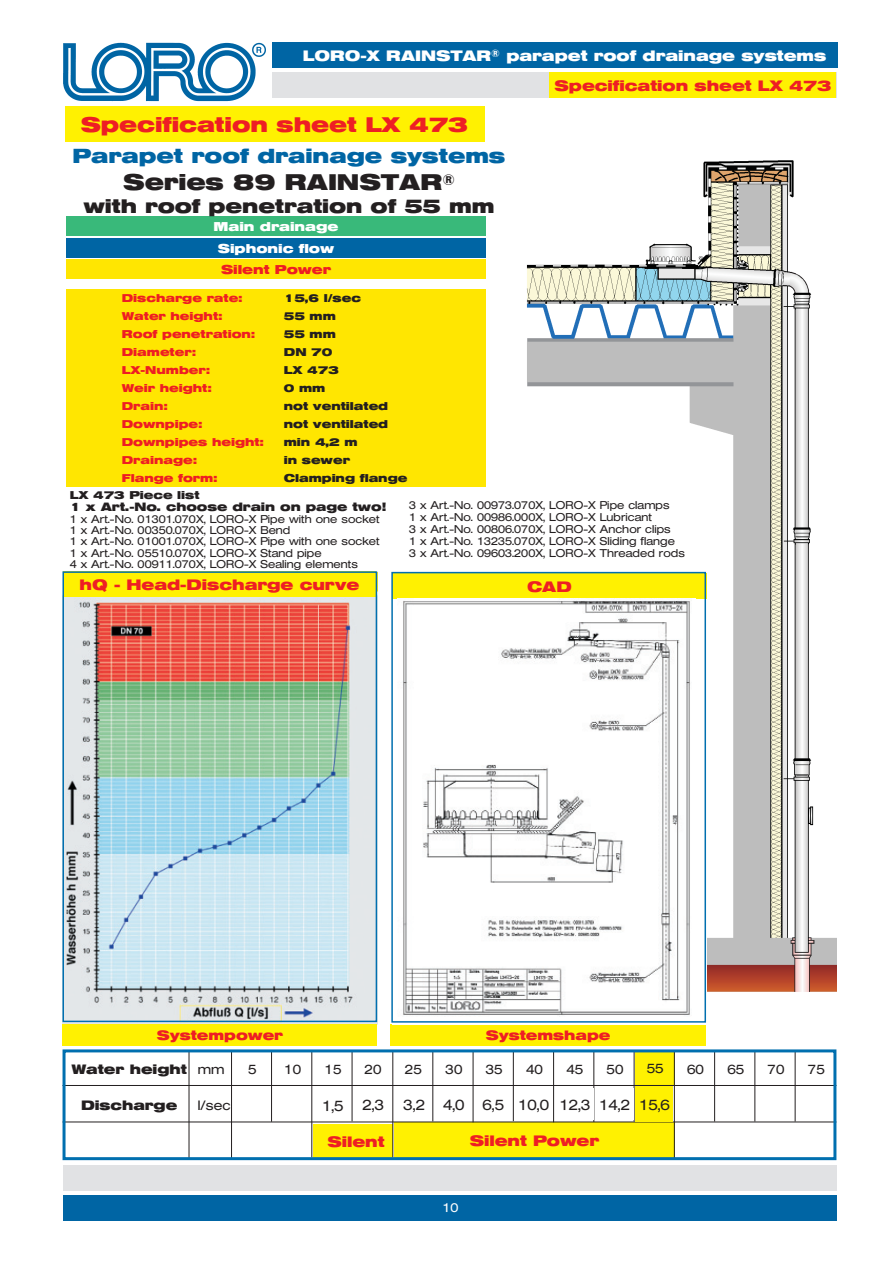
<style>
.page{position:relative;width:893px;height:1263px;background:#fff}
.page>*{position:absolute;margin:0;border:0;box-sizing:border-box;transform-origin:0 0}
.t1{font:700 22.5px "Helvetica Extended BQ";color:#231f20}
.t2{font:700 21px "Helvetica Extended BQ";color:#ee1e24}
.t3{font:700 20.25px "Helvetica Extended BQ";color:#0065a4}
.t4{font:700 19.5px "Helvetica Extended BQ";color:#231f20}
.t5{font:700 15px "Helvetica Extended BQ";color:#ee1e24}
.t6{font:700 15px "Helvetica Extended BQ";color:#fff}
.t7{font:300 15px "Helvetica Extended BQ";color:#231f20}
.t8{font:300 13.5px "Helvetica Extended BQ";color:#231f20}
.t9{font:700 13.5px "Helvetica Extended BQ";color:#ee1e24}
.t10{font:700 13.5px "Helvetica Extended BQ";color:#231f20}
.t11{font:700 12.75px "Helvetica Extended BQ";color:#fff}
.t12{font:700 12.75px "Helvetica Extended BQ";color:#ee1d23}
.t13{font:300 12.75px "Helvetica Extended BQ";color:#fff}
.t14{font:700 12px "Helvetica Extended BQ";color:#231f20}
.t15{font:300 11.25px/11.4px "Helvetica Extended BQ";color:#231f20}
.t16{font:700 11.25px "Helvetica Extended BQ";color:#ee1d23}
.t17{font:700 11.25px "Helvetica Extended BQ";color:#231f20}
.t18{font:700 11.25px "Helvetica Extended BQ";color:#ee1e24}
</style>
<div class="page">
<img style="left:63px;top:597px;width:314px;height:427px">
<img style="left:522px;top:160px;width:314px;height:832px">
<div style="left:392px;top:573px;width:315px;height:26px;background:#fff101"></div>
<svg style="left:353px;top:1087px;width:41px;height:37px"></svg>
<svg style="left:394px;top:1087px;width:40px;height:35px"></svg>
<svg style="left:434px;top:1087px;width:39px;height:35px"></svg>
<svg style="left:313px;top:1087px;width:40px;height:35px"></svg>
<div style="left:635px;top:1051px;width:40px;height:33px;background:#fff101"></div>
<div style="left:394px;top:1122px;width:281px;height:36px;background:#fff101"></div>
<hr style="left:63px;top:1085px;width:773px;height:1px;background:#231f20">
<hr style="left:63px;top:1122px;width:773px;height:1px;background:#231f20">
<hr style="left:189px;top:1051px;width:1px;height:108px;background:#231f20">
<hr style="left:271px;top:1051px;width:1px;height:71px;background:#231f20">
<hr style="left:311px;top:1051px;width:1px;height:106px;background:#231f20">
<hr style="left:352px;top:1051px;width:1px;height:70px;background:#231f20">
<hr style="left:473px;top:1051px;width:1px;height:71px;background:#231f20">
<hr style="left:513px;top:1051px;width:1px;height:70px;background:#231f20">
<hr style="left:553px;top:1051px;width:1px;height:71px;background:#231f20">
<hr style="left:593px;top:1051px;width:1px;height:71px;background:#231f20">
<hr style="left:634px;top:1051px;width:1px;height:70px;background:#231f20">
<hr style="left:674px;top:1051px;width:1px;height:107px;background:#231f20">
<hr style="left:714px;top:1051px;width:1px;height:70px;background:#231f20">
<hr style="left:754px;top:1051px;width:1px;height:70px;background:#231f20">
<hr style="left:795px;top:1051px;width:1px;height:70px;background:#231f20">
<hr style="left:231px;top:1051px;width:1px;height:108px;background:#231f20">
<div style="left:63px;top:1024px;width:314px;height:22px;background:#fff101"></div>
<div style="left:390px;top:1024px;width:316px;height:22px;background:#fff101"></div>
<hr style="left:432px;top:1051px;width:1px;height:70px;background:#231f20">
<div style="left:63px;top:571px;width:313px;height:26px;background:#fff101"></div>
<div style="left:63px;top:1195px;width:774px;height:25px;background:#0065a4"></div>
<div style="left:63px;top:1165px;width:774px;height:26px;background:#e1e2e4"></div>
<div style="left:272px;top:43px;width:565px;height:25px;background:#0065a4"></div>
<div style="left:272px;top:72px;width:565px;height:26px;background:#e1e2e4"></div>
<div style="left:316px;top:1089px;width:34px;height:32px;background:#fff"></div>
<div style="left:356px;top:1089px;width:34px;height:31px;background:#fff"></div>
<div style="left:397px;top:1089px;width:34px;height:31px;background:#fff"></div>
<div style="left:437px;top:1089px;width:34px;height:31px;background:#fff"></div>
<div style="left:556px;top:1089px;width:38px;height:31px;background:#fff"></div>
<div style="left:636px;top:1086px;width:37px;height:36px;background:#fff101"></div>
<div style="left:313px;top:1124px;width:80px;height:34px;background:#fff101"></div>
<hr style="left:392px;top:1051px;width:1px;height:106px;background:#231f20">
<img style="left:63px;top:42px;width:203px;height:60px">
<div style="left:392px;top:599px;width:315px;height:425px;background:#fff"></div>
<img style="left:403px;top:600px;width:287px;height:415px">
<div style="left:391px;top:572px;width:315px;height:451px;border:2px solid #006faf"></div>
<div style="left:62px;top:571px;width:315px;height:451px;border:2px solid #006faf"></div>
<div style="left:65px;top:107px;width:419px;height:35px;background:#fff101"></div>
<div style="left:66px;top:238px;width:420px;height:20px;background:#0065a4"></div>
<div style="left:66px;top:216px;width:420px;height:20px;background:#39b97a"></div>
<div style="left:66px;top:259px;width:420px;height:20px;background:#ffe601"></div>
<div style="left:66px;top:289px;width:420px;height:17px;background:#ffe601"></div>
<div style="left:66px;top:307px;width:420px;height:17px;background:#ffe601"></div>
<div style="left:66px;top:325px;width:420px;height:17px;background:#ffe601"></div>
<div style="left:66px;top:343px;width:420px;height:17px;background:#ffe601"></div>
<div style="left:66px;top:361px;width:420px;height:17px;background:#ffe601"></div>
<div style="left:66px;top:379px;width:420px;height:17px;background:#ffe601"></div>
<div style="left:66px;top:397px;width:420px;height:17px;background:#ffe601"></div>
<div style="left:66px;top:415px;width:420px;height:17px;background:#ffe601"></div>
<div style="left:66px;top:433px;width:420px;height:17px;background:#ffe601"></div>
<div style="left:66px;top:451px;width:420px;height:17px;background:#ffe601"></div>
<div style="left:66px;top:469px;width:420px;height:17px;background:#ffe601"></div>
<div style="left:549px;top:73px;width:287px;height:25px;background:#fff101"></div>
<div style="left:63px;top:1049px;width:773px;height:111px;border:3px solid #006faf"></div>
<h3 class="t6" style="left:303px;top:47px;width:525px">LORO-X RAINSTAR<sup>®</sup> parapet roof drainage systems</h3>
<h2 class="t2" style="left:81px;top:113px;width:389px">Specification sheet LX 473</h2>
<h3 class="t3" style="left:73px;top:144px;width:434px">Parapet roof drainage systems</h3>
<h1 class="t1" style="left:123px;top:169px;width:333px">Series 89 RAINSTAR<sup>®</sup></h1>
<h3 class="t4" style="left:83px;top:195px;width:413px">with roof penetration of 55 mm</h3>
<p class="t11" style="left:214px;top:219px;width:126px">Main drainage</p>
<p class="t11" style="left:218px;top:241px;width:118px">Siphonic flow</p>
<p class="t12" style="left:221px;top:262px;width:111px">Silent Power</p>
<p class="t16" style="left:122px;top:291px;width:122px">Discharge rate:</p>
<p class="t17" style="left:284px;top:291px;width:79px">15,6 l/sec</p>
<p class="t16" style="left:122px;top:309px;width:102px">Water height:</p>
<p class="t17" style="left:284px;top:309px;width:54px">55 mm</p>
<p class="t16" style="left:122px;top:327px;width:135px">Roof penetration:</p>
<p class="t17" style="left:284px;top:327px;width:54px">55 mm</p>
<p class="t16" style="left:122px;top:345px;width:75px">Diameter:</p>
<p class="t17" style="left:284px;top:345px;width:50px">DN 70</p>
<p class="t16" style="left:122px;top:363px;width:89px">LX-Number:</p>
<p class="t17" style="left:284px;top:363px;width:57px">LX 473</p>
<p class="t16" style="left:122px;top:381px;width:91px">Weir height:</p>
<p class="t17" style="left:284px;top:381px;width:43px">0 mm</p>
<p class="t18" style="left:122px;top:399px;width:47px">Drain:</p>
<p class="t17" style="left:284px;top:399px;width:106px">not ventilated</p>
<p class="t16" style="left:122px;top:417px;width:82px">Downpipe:</p>
<p class="t17" style="left:284px;top:417px;width:106px">not ventilated</p>
<p class="t16" style="left:122px;top:435px;width:143px">Downpipes height:</p>
<p class="t17" style="left:284px;top:435px;width:75px">min 4,2 m</p>
<p class="t16" style="left:122px;top:453px;width:76px">Drainage:</p>
<p class="t17" style="left:284px;top:453px;width:68px">in sewer</p>
<p class="t16" style="left:122px;top:471px;width:97px">Flange form:</p>
<p class="t17" style="left:284px;top:471px;width:125px">Clamping flange</p>
<h3 class="t5" style="left:554px;top:77px;width:278px">Specification sheet LX 473</h3>
<p class="t17" style="left:70px;top:489px;width:131px">LX 473 Piece list</p>
<p class="t14" style="left:70px;top:500px;width:318px">1 x Art.-No. choose drain on page two!</p>
<p class="t15" style="left:70px;top:513px;width:312px">1 x Art.-No. 01301.070X, LORO-X Pipe with one socket 1 x Art.-No. 00350.070X, LORO-X Bend<br>1 x Art.-No. 01001.070X, LORO-X Pipe with one socket 1 x Art.-No. 05510.070X, LORO-X Stand pipe<br>4 x Art.-No. 00911.070X, LORO-X Sealing elements</p>
<h3 class="t5" style="left:80px;top:576px;width:281px">hQ - Head-Discharge curve</h3>
<p class="t15" style="left:409px;top:500px;width:277px;line-height:12px">3 x Art.-No. 00973.070X, LORO-X Pipe clamps<br>1 x Art.-No. 00986.000X, LORO-X Lubricant<br>3 x Art.-No. 00806.070X, LORO-X Anchor clips<br>1 x Art.-No. 13235.070X, LORO-X Sliding flange<br>3 x Art.-No. 09603.200X, LORO-X Threaded rods</p>
<h3 class="t5" style="left:527px;top:578px;width:46px">CAD</h3>
<p class="t9" style="left:157px;top:1027px;width:128px">Systempower</p>
<p class="t9" style="left:486px;top:1027px;width:126px">Systemshape</p>
<p class="t10" style="left:71px;top:1061px;width:117px">Water height</p>
<p class="t10" style="left:81px;top:1098px;width:98px">Discharge</p>
<p class="t8" style="left:198px;top:1061px;width:28px">mm</p>
<p class="t8" style="left:198px;top:1098px;width:34px">l/sec</p>
<p class="t8" style="left:248px;top:1061px;width:10px">5</p>
<p class="t8" style="left:284px;top:1061px;width:18px">10</p>
<p class="t8" style="left:325px;top:1061px;width:18px">15</p>
<p class="t8" style="left:365px;top:1061px;width:18px">20</p>
<p class="t8" style="left:405px;top:1061px;width:18px">25</p>
<p class="t8" style="left:446px;top:1061px;width:18px">30</p>
<p class="t8" style="left:486px;top:1061px;width:18px">35</p>
<p class="t8" style="left:526px;top:1061px;width:18px">40</p>
<p class="t8" style="left:566px;top:1061px;width:18px">45</p>
<p class="t8" style="left:607px;top:1061px;width:18px">50</p>
<p class="t8" style="left:647px;top:1060px;width:18px">55</p>
<p class="t8" style="left:687px;top:1061px;width:18px">60</p>
<p class="t8" style="left:727px;top:1061px;width:18px">65</p>
<p class="t8" style="left:768px;top:1061px;width:18px">70</p>
<p class="t8" style="left:808px;top:1061px;width:18px">75</p>
<h3 class="t7" style="left:322px;top:1097px;width:23px">1,5</h3>
<h3 class="t7" style="left:363px;top:1096px;width:23px">2,3</h3>
<h3 class="t7" style="left:404px;top:1096px;width:268px">3,2 4,0 6,5 10,0 12,3 14,2 15,6</h3>
<h3 class="t5" style="left:327px;top:1133px;width:59px">Silent</h3>
<h3 class="t5" style="left:470px;top:1132px;width:131px">Silent Power</h3>
<p class="t13" style="left:442px;top:1201px;width:17px">10</p>
</div>
